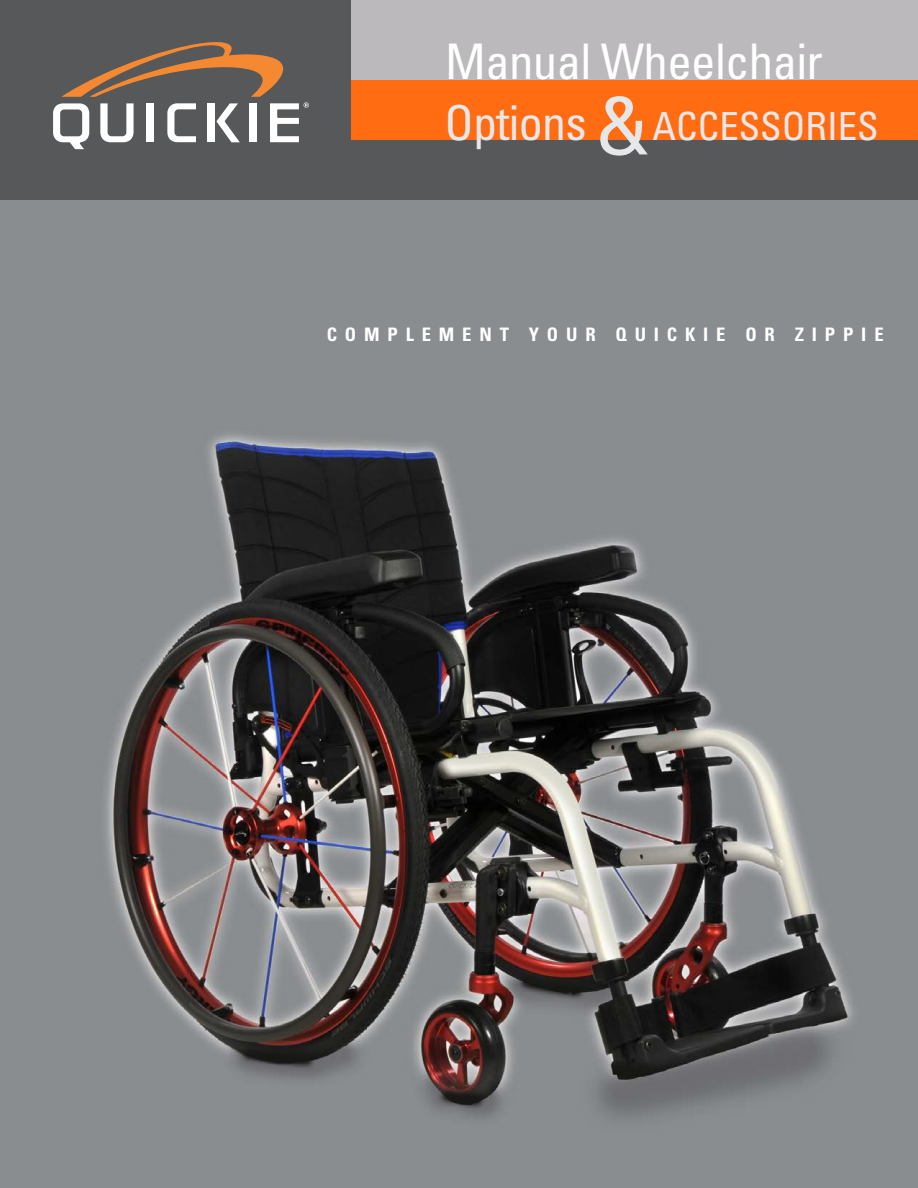
<style>
.page{position:relative;width:918px;height:1188px;background:#fff}
.page>*{position:absolute;margin:0;border:0;box-sizing:border-box;transform-origin:0 0}
.t1{font:condensed 49.05px "Univers";letter-spacing:-.015em;color:#fff}
.t2{font:condensed 38.7px "Univers";color:#e6e7e9}
.t3{font:700 condensed 18.6px "Univers";color:#fff}
.s1{font-size:48px}
.s2{font-size:79.2px}
</style>
<div class="page">
<div style="left:217px;top:0;width:701px;height:169px;background:#ff6c12"></div>
<div style="left:1px;top:0;width:917px;height:79px;background:#bbb9bb"></div>
<div style="left:0;top:0;width:351px;height:167px;background:#57585a"></div>
<div style="left:0;top:140px;width:918px;height:61px;background:#57585a"></div>
<img style="left:0;top:200px;width:918px;height:988px">
<svg style="left:53px;top:42px;width:256px;height:107px"></svg>
<p class="t1" style="left:445px;top:43px;width:379px">Manual Wheelchair</p>
<p class="t2" style="left:444px;top:112px;width:436px"><span class="s1">Options</span> <span class="s2">&amp;</span>ACCESSORIES</p>
<p class="t3" style="left:327px;top:327px;width:558px">C O M P L E M E N T Y O U R Q U I C K I E O R Z I P P I E</p>
</div>
